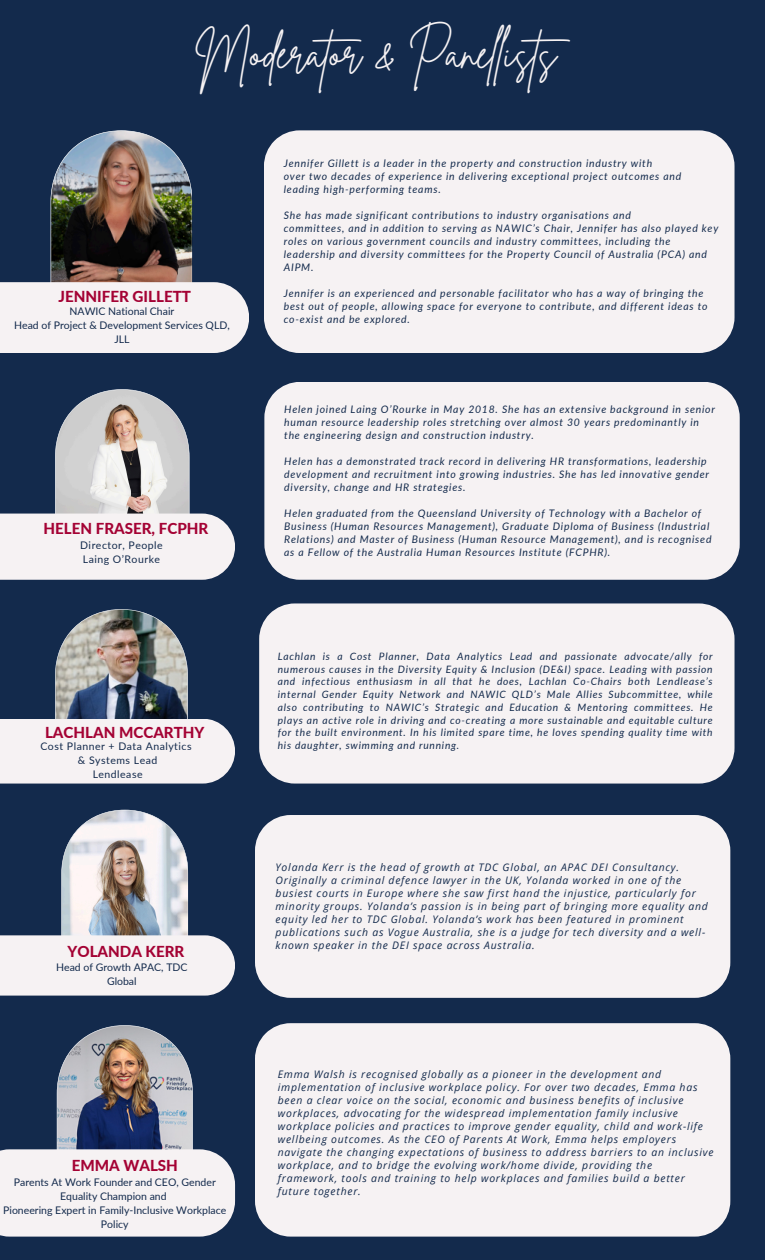
<style>
.page{position:relative;width:765px;height:1260px;background:#132a4c}
.page>*{position:absolute;margin:0;border:0;box-sizing:border-box;transform-origin:0 0}
.t1{font:43.62px "Brittany Signature";color:#f6f2f3}
.t2{font:800 15.12px "Lato";color:#a40234}
.t3{font:10.5px/14px "Lato";color:#132a4c;text-align:center}
.t4{font:10.5px "Lato";letter-spacing:.045em;color:#132a4c}
.t5{font:10.5px "Lato";letter-spacing:.05em;color:#132a4c}
.t6{font:italic 10.38px/13px "Lato";letter-spacing:.075em;color:#132a4c}
.t7{font:italic 10.38px/13px "Open Sans";letter-spacing:.075em;color:#132a4c}
.t8{font:italic 10.25px/12.8px "Lato";letter-spacing:.075em;color:#132a4c;text-align:justify}
</style>
<div class="page">
<img style="left:0;top:130px;width:249px;height:223px">
<svg style="left:0;top:389px;width:235px;height:191px"></svg>
<svg style="left:0;top:609px;width:235px;height:175px"></svg>
<svg style="left:0;top:810px;width:235px;height:186px"></svg>
<div style="left:264px;top:130px;width:470px;height:223px;background:#f6f2f3"></div>
<div style="left:264px;top:382px;width:476px;height:198px;background:#f6f2f3"></div>
<div style="left:259px;top:603px;width:476px;height:181px;background:#f6f2f3"></div>
<div style="left:255px;top:815px;width:475px;height:183px;background:#f6f2f3"></div>
<svg style="left:0;top:1025px;width:235px;height:212px"></svg>
<div style="left:255px;top:1023px;width:475px;height:214px;background:#f6f2f3"></div>
<p class="t1" style="left:195px;top:25px;width:388px">Moderator &amp; Panel ists</p>
<p class="t2" style="left:59px;top:287px;width:134px">JENNIFER GILLETT</p>
<p class="t3" style="left:70px;top:304px;width:106px">NAWIC National Chair</p>
<p class="t3" style="left:14px;top:318px;width:217px">Head of Project &amp; Development Services QLD,</p>
<p class="t3" style="left:114px;top:332px;width:17px">JLL</p>
<p class="t2" style="left:44px;top:519px;width:166px">HELEN FRASER, FCPHR</p>
<h2 class="t4" style="left:80px;top:538px;width:84px">Director, People</h2>
<p class="t4" style="left:83px;top:552px;width:79px">Laing O’Rourke</p>
<p class="t2" style="left:45px;top:723px;width:161px">LACHLAN MCCARTHY</p>
<p class="t4" style="left:40px;top:739px;width:153px">Cost Planner + Data Analytics</p>
<p class="t5" style="left:78px;top:753px;width:81px">&amp; Systems Lead</p>
<p class="t4" style="left:93px;top:767px;width:51px">Lendlease</p>
<p class="t2" style="left:68px;top:942px;width:118px">YOLANDA KERR</p>
<p class="t3" style="left:56px;top:960px;width:133px">Head of Growth APAC, TDC<br>Global</p>
<h2 class="t2" style="left:72px;top:1156px;width:108px">EMMA WALSH</h2>
<p class="t3" style="left:14px;top:1175px;width:204px">Parents At Work Founder and CEO, Gender<br>Equality Champion and</p>
<p class="t3" style="left:3px;top:1203px;width:225px">Pioneering Expert in Family-Inclusive Workplace<br>Policy</p>
<p class="t6" style="left:284px;top:157px;width:370px">Jennifer Gillett is a leader in the property and construction industry with</p>
<p class="t6" style="left:284px;top:170px;width:399px">over two decades of experience in delivering exceptional project outcomes and</p>
<p class="t6" style="left:284px;top:183px;width:158px">leading high-performing teams.</p>
<p class="t6" style="left:284px;top:209px;width:349px">She has made significant contributions to industry organisations and</p>
<p class="t6" style="left:284px;top:222px;width:436px">committees, and in addition to serving as NAWIC’s Chair, Jennifer has also played key roles on various government councils and industry committees, including the leadership and diversity committees for the Property Council of Australia (PCA) and AIPM.</p>
<h2 class="t6" style="left:284px;top:287px;width:425px">Jennifer is an experienced and personable facilitator who has a way of bringing the best out of people, allowing space for everyone to contribute, and different ideas to co-exist and be explored.</h2>
<p class="t6" style="left:284px;top:403px;width:432px">Helen joined Laing O’Rourke in May 2018. She has an extensive background in senior human resource leadership roles stretching over almost 30 years predominantly in the engineering design and construction industry.</p>
<p class="t6" style="left:284px;top:455px;width:427px">Helen has a demonstrated track record in delivering HR transformations, leadership development and recruitment into growing industries. She has led innovative gender diversity, change and HR strategies.</p>
<p class="t6" style="left:284px;top:507px;width:429px">Helen graduated from the Queensland University of Technology with a Bachelor of Business (Human Resources Management), Graduate Diploma of Business (Industrial Relations) and Master of Business (Human Resource Management), and is recognised as a Fellow of the Australia Human Resources Institute (FCPHR).</p>
<h2 class="t8" style="left:278px;top:649px;width:436px">Lachlan is a Cost Planner, Data Analytics Lead and passionate advocate/ally for numerous causes in the Diversity Equity &amp; Inclusion (DE&amp;I) space. Leading with passion and infectious enthusiasm in all that he does, Lachlan Co-Chairs both Lendlease’s internal Gender Equity Network and NAWIC QLD’s Male Allies Subcommittee, while also contributing to NAWIC’s Strategic and Education &amp; Mentoring committees. He plays an active role in driving and co-creating a more sustainable and equitable culture for the built environment. In his limited spare time, he loves spending quality time with his daughter, swimming and running.</h2>
<p class="t7" style="left:276px;top:861px;width:434px">Yolanda Kerr is the head of growth at TDC Global, an APAC DEI Consultancy.<br>Originally a criminal defence lawyer in the UK, Yolanda worked in one of the busiest courts in Europe where she saw first hand the injustice, particularly for minority groups. Yolanda’s passion is in being part of bringing more equality and equity led her to TDC Global. Yolanda’s work has been featured in prominent publications such as Vogue Australia, she is a judge for tech diversity and a well&shy;known speaker in the DEI space across Australia.</p>
<p class="t7" style="left:278px;top:1068px;width:437px">Emma Walsh is recognised globally as a pioneer in the development and implementation of inclusive workplace policy. For over two decades, Emma has been a clear voice on the social, economic and business benefits of inclusive workplaces, advocating for the widespread implementation family inclusive workplace policies and practices to improve gender equality, child and work-life wellbeing outcomes. As the CEO of Parents At Work, Emma helps employers navigate the changing expectations of business to address barriers to an inclusive workplace, and to bridge the evolving work/home divide, providing the framework, tools and training to help workplaces and families build a better future together.</p>
</div>
